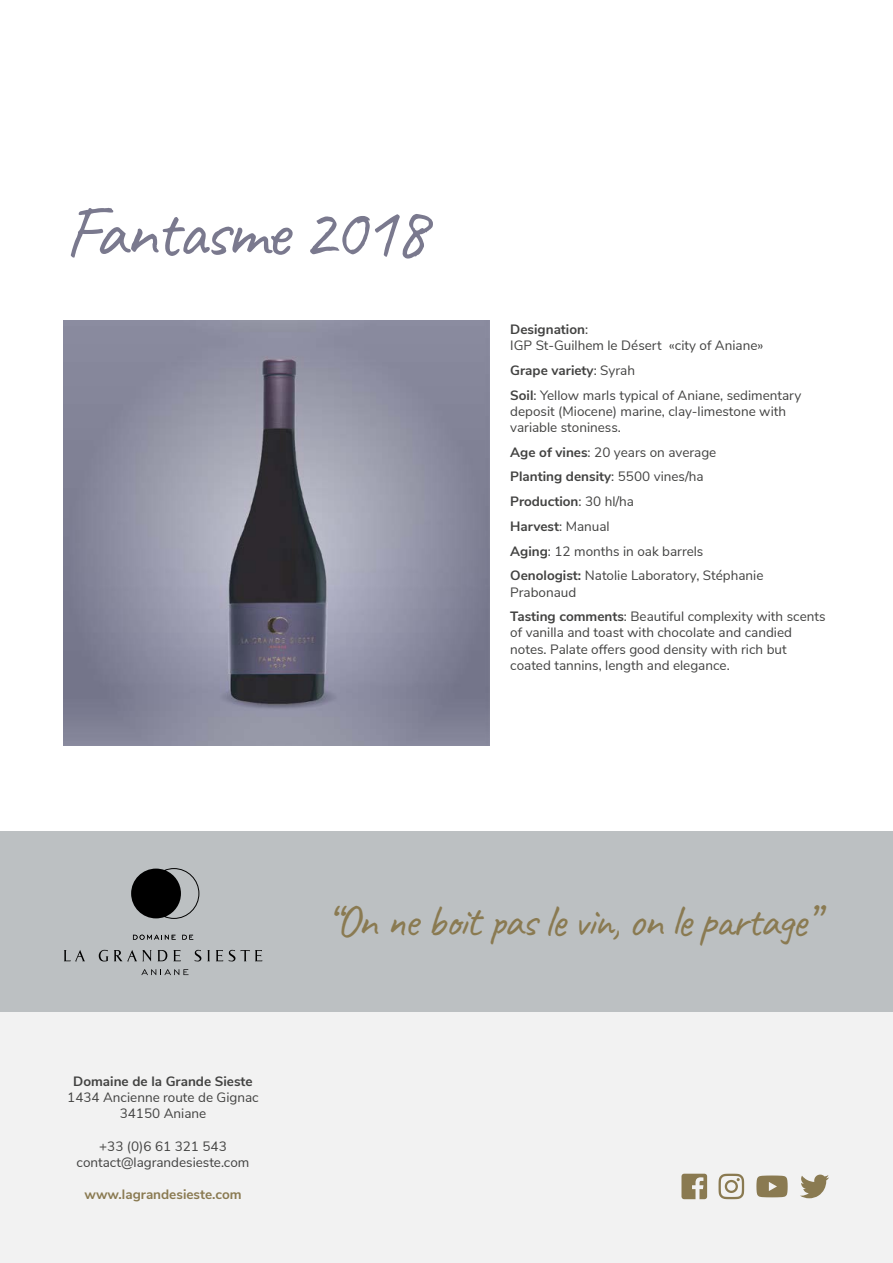
<style>
.page{position:relative;width:893px;height:1263px;background:#fff}
.page>*{position:absolute;margin:0;border:0;box-sizing:border-box;transform-origin:0 0}
.t1{font:75px "Caveat";letter-spacing:-.04em;color:#7a798e}
.t2{font:45px "Caveat";letter-spacing:-.035em;color:#8a7a51}
.t3{font:13.5px/24.8px "Nunito Sans";color:#424241}
.t4{font:700 13.5px "Nunito Sans";color:#424241}
.t5{font:700 13.5px "Nunito Sans";color:#8a7a51}
.s1{font-weight:700}
</style>
<div class="page">
<div style="left:0;top:831px;width:893px;height:181px;background:#bcc0c2"></div>
<div style="left:0;top:1012px;width:893px;height:251px;background:#f2f2f2"></div>
<svg style="left:141px;top:969px;width:48px;height:6px"></svg>
<svg style="left:64px;top:950px;width:21px;height:11px"></svg>
<svg style="left:99px;top:950px;width:9px;height:11px"></svg>
<svg style="left:114px;top:950px;width:38px;height:11px"></svg>
<svg style="left:158px;top:950px;width:9px;height:11px"></svg>
<svg style="left:173px;top:950px;width:8px;height:11px"></svg>
<svg style="left:195px;top:950px;width:6px;height:11px"></svg>
<svg style="left:207px;top:950px;width:3px;height:11px"></svg>
<svg style="left:216px;top:950px;width:7px;height:11px"></svg>
<svg style="left:229px;top:950px;width:6px;height:11px"></svg>
<svg style="left:241px;top:950px;width:21px;height:11px"></svg>
<svg style="left:133px;top:935px;width:43px;height:5px"></svg>
<svg style="left:182px;top:935px;width:11px;height:4px"></svg>
<svg style="left:131px;top:868px;width:68px;height:51px"></svg>
<img style="left:64px;top:320px;width:425px;height:426px">
<svg style="left:681px;top:1174px;width:26px;height:25px"></svg>
<svg style="left:718px;top:1174px;width:26px;height:25px"></svg>
<svg style="left:756px;top:1175px;width:32px;height:22px"></svg>
<svg style="left:800px;top:1174px;width:29px;height:24px"></svg>
<h1 class="t1" style="left:64px;top:184px;width:365px">Fantasme 2018</h1>
<p class="t3" style="left:510px;top:320px;width:255px;line-height:16.2px"><span class="s1">Designation</span>:<br>IGP St-Guilhem le Désert «city of Aniane»</p>
<p class="t3" style="left:510px;top:357px;width:293px"><span class="s1">Grape variety</span>: Syrah<br><span class="s1">Soil</span>: Yellow marls typical of Aniane, sedimentary</p>
<p class="t3" style="left:510px;top:402px;width:277px;line-height:16.2px">deposit (Miocene) marine, clay-limestone with variable stoniness.</p>
<p class="t3" style="left:510px;top:439px;width:255px"><span class="s1">Age of vines</span>: 20 years on average<br><span class="s1">Planting density</span>: 5500 vines/ha<br><span class="s1">Production</span>: 30 hl/ha<br><span class="s1">Harvest</span>: Manual<br><span class="s1">Aging</span>: 12 months in oak barrels<br><span class="s1">Oenologist:</span> Natolie Laboratory, Stéphanie</p>
<p class="t3" style="left:510px;top:579px;width:317px">Prabonaud<br><span class="s1">Tasting comments</span>: Beautiful complexity with scents</p>
<p class="t3" style="left:510px;top:624px;width:283px;line-height:16.2px">of vanilla and toast with chocolate and candied notes. Palate offers good density with rich but coated tannins, length and elegance.</p>
<p class="t4" style="left:73px;top:1071px;width:181px">Domaine de la Grande Sieste</p>
<p class="t3" style="left:67px;top:1088px;width:193px;line-height:16.2px;text-align:center">1434 Ancienne route de Gignac<br>34150 Aniane</p>
<p class="t3" style="left:77px;top:1137px;width:174px;line-height:16.2px;text-align:center">+33 (0)6 61 321 543 contact@lagrandesieste.com</p>
<p class="t5" style="left:84px;top:1184px;width:159px">www.lagrandesieste.com</p>
<h2 class="t2" style="left:326px;top:893px;width:492px">“On ne boit pas le vin, on le partage”</h2>
</div>
